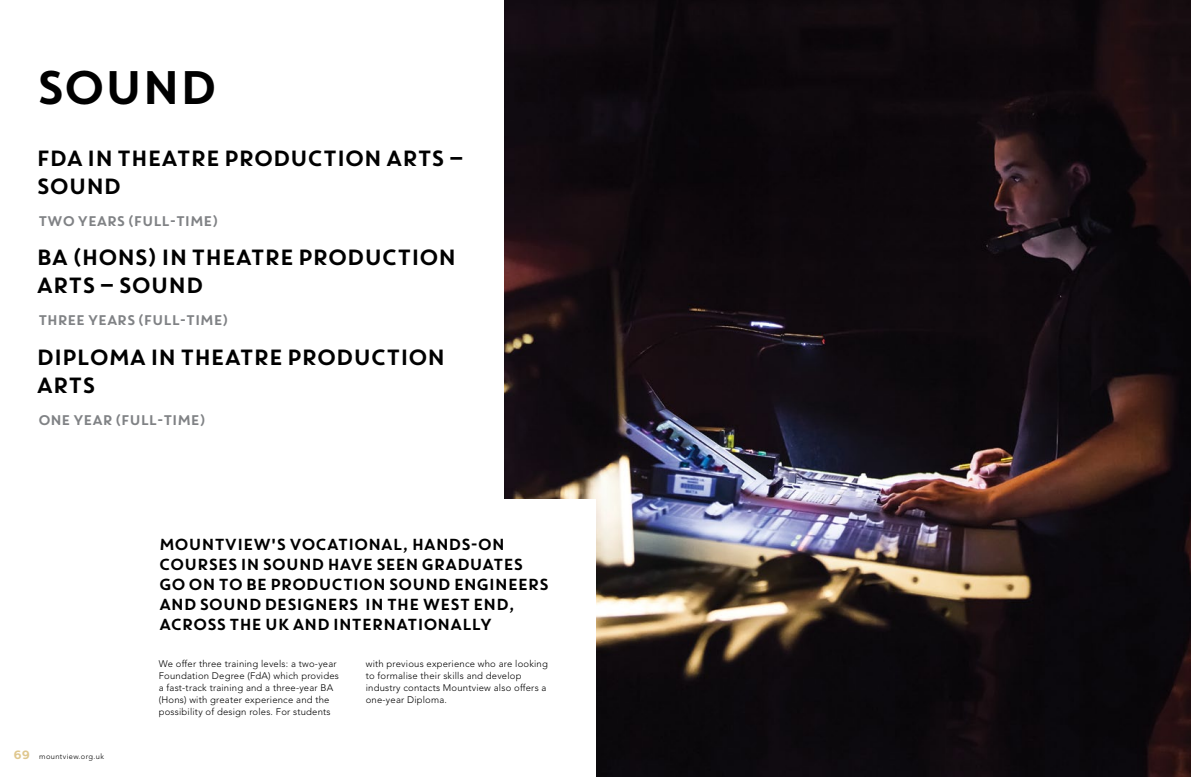
<style>
.page{position:relative;width:1191px;height:777px;background:#fff}
.page>*{position:absolute;margin:0;border:0;box-sizing:border-box;transform-origin:0 0}
.t1{font:47px "Core Circus";color:#000}
.t2{font:22px/28px "Core Circus";letter-spacing:-.155em;color:#000}
.t3{font:16px/20px "Core Circus";letter-spacing:-.15em;color:#000}
.t4{font:14px "Core Circus";letter-spacing:-.155em;color:#808285}
.t5{font:300 9.5px/12px "Avenir";letter-spacing:.02em;color:#000}
.t6{font:300 7.5px "Avenir";letter-spacing:.05em;color:#000}
.s1{font-family:"Core Circus";font-weight:400;font-size:12px;color:#dfc78e}
</style>
<div class="page">
<img style="left:505px;top:0;width:686px;height:777px">
<div style="left:144px;top:499px;width:451px;height:278px;background:#fff"></div>
<h1 class="t1" style="left:33px;top:55px;width:174px">SOUND</h1>
<h2 class="t2" style="left:35px;top:143px;width:432px;text-indent:50px">IN THEATRE PRODUCTION ARTS ‒<br>SOUND</h2>
<h3 class="t4" style="left:37px;top:211px;width:184px">TWO YEARS (FULL-TIM E)</h3>
<h2 class="t2" style="left:35px;top:242px;width:424px">BA (HONS) IN THEATRE PRODUCTION<br>ARTS ‒ SOUND</h2>
<h3 class="t4" style="left:37px;top:311px;width:194px">THREE YEARS (FULL-TIME)</h3>
<h2 class="t2" style="left:35px;top:342px;width:413px">DIPLOMA IN THEATRE PRODUCTION<br>ARTS</h2>
<h3 class="t4" style="left:37px;top:410px;width:171px">ONE YEAR (FULL-TIME)</h3>
<h2 class="t2" style="left:35px;top:143px;width:16px">FDA</h2>
<h3 class="t3" style="left:158px;top:533px;width:393px">MOUNTVIEW'S VOCATIONAL, HANDS-ON COURSES IN SOUND HAVE SEEN GRADUATES GO ON TO BE PRODUCTION SOUND ENGINEERS AND SOUND DESIGNERS IN THE WEST END, ACROSS THE UK AND INTERNATIONALLY</h3>
<p class="t6" style="left:12px;top:752px;width:93px"><span class="s1">69</span> mountview.org.uk</p>
<p class="t5" style="left:159px;top:657px;width:182px">We offer three training levels: a two-year Foundation Degree (FdA) which provides a fast-track training and a three-year BA (Hons) with greater experience and the possibility of design roles. For students</p>
<p class="t5" style="left:366px;top:657px;width:184px">with previous experience who are looking to formalise their skills and develop industry contacts M ountview also offers a one-year Diploma.</p>
</div>
